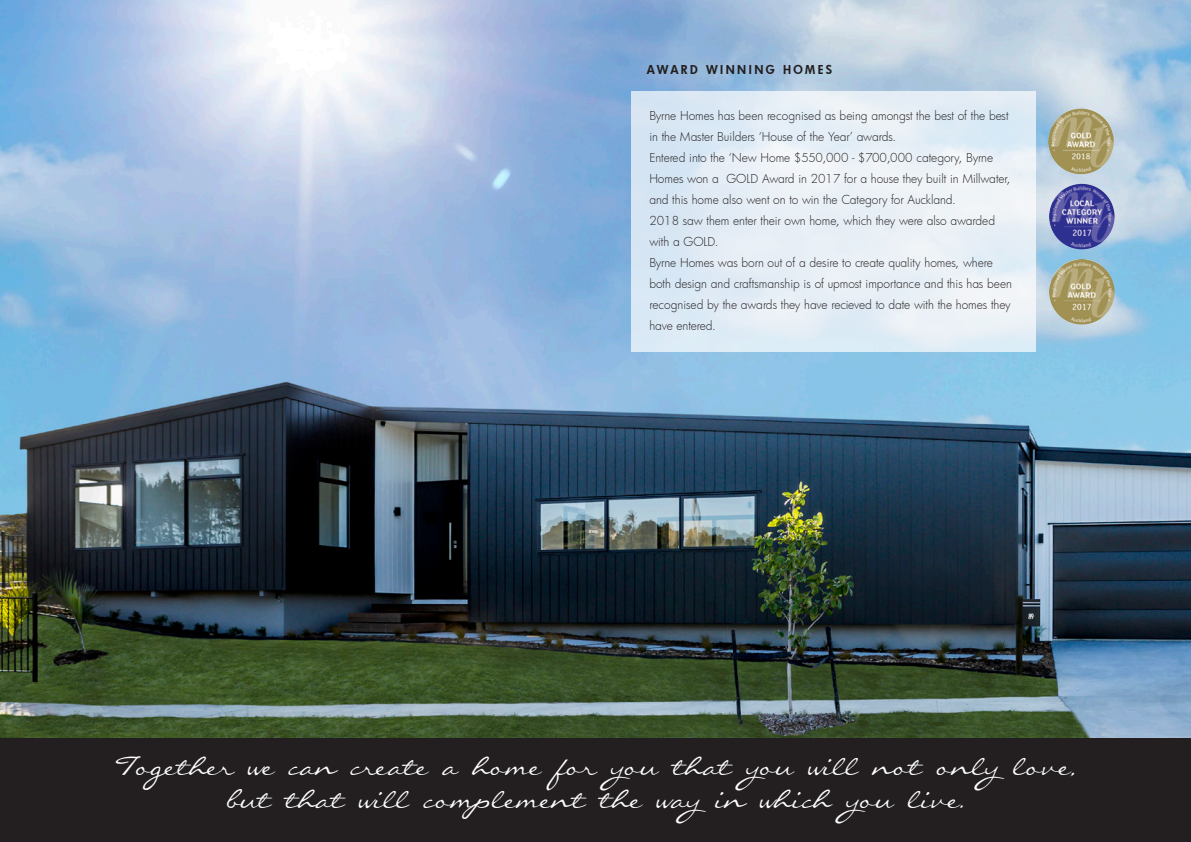
<style>
.page{position:relative;width:1191px;height:842px;background:#fff}
.page>*{position:absolute;margin:0;border:0;box-sizing:border-box;transform-origin:0 0}
.t1{font:37px/33px "Callie Hand";color:#fff;text-align:center}
.t2{font:300 12px/21px "Futura";letter-spacing:-.005em;color:#231f20}
.t3{font:800 12px "Futura";letter-spacing:.2em;color:#231f20}
</style>
<div class="page">
<img style="left:0;top:0;width:1191px;height:737px">
<div style="left:0;top:738px;width:1191px;height:104px;background:#231f20"></div>
<svg style="left:631px;top:91px;width:404px;height:260px;background:#e4edf5"></svg>
<img style="left:1063px;top:109px;width:17px;height:5px">
<img style="left:1064px;top:184px;width:16px;height:5px">
<img style="left:1064px;top:259px;width:16px;height:5px">
<p class="t3" style="left:647px;top:61px;width:187px">AWARD WINNING HOMES</p>
<p class="t2" style="left:649px;top:105px;width:364px">Byrne Homes has been recognised as being amongst the best of the best in the Master Builders ‘House of the Year’ awards.<br>Entered into the ‘New Home $550,000 - $700,000 category, Byrne Homes won a GOLD Award in 2017 for a house they built in Millwater, and this home also went on to win the Category for Auckland.<br>2018 saw them enter their own home, which they were also awarded with a GOLD.<br>Byrne Homes was born out of a desire to create quality homes, where both design and craftsmanship is of upmost importance and this has been recognised by the awards they have recieved to date with the homes they have entered.</p>
<h1 class="t1" style="left:111px;top:755px;width:970px">Together we can create a home for you that you will not only love, but that will complement the way in which you live.</h1>
</div>
